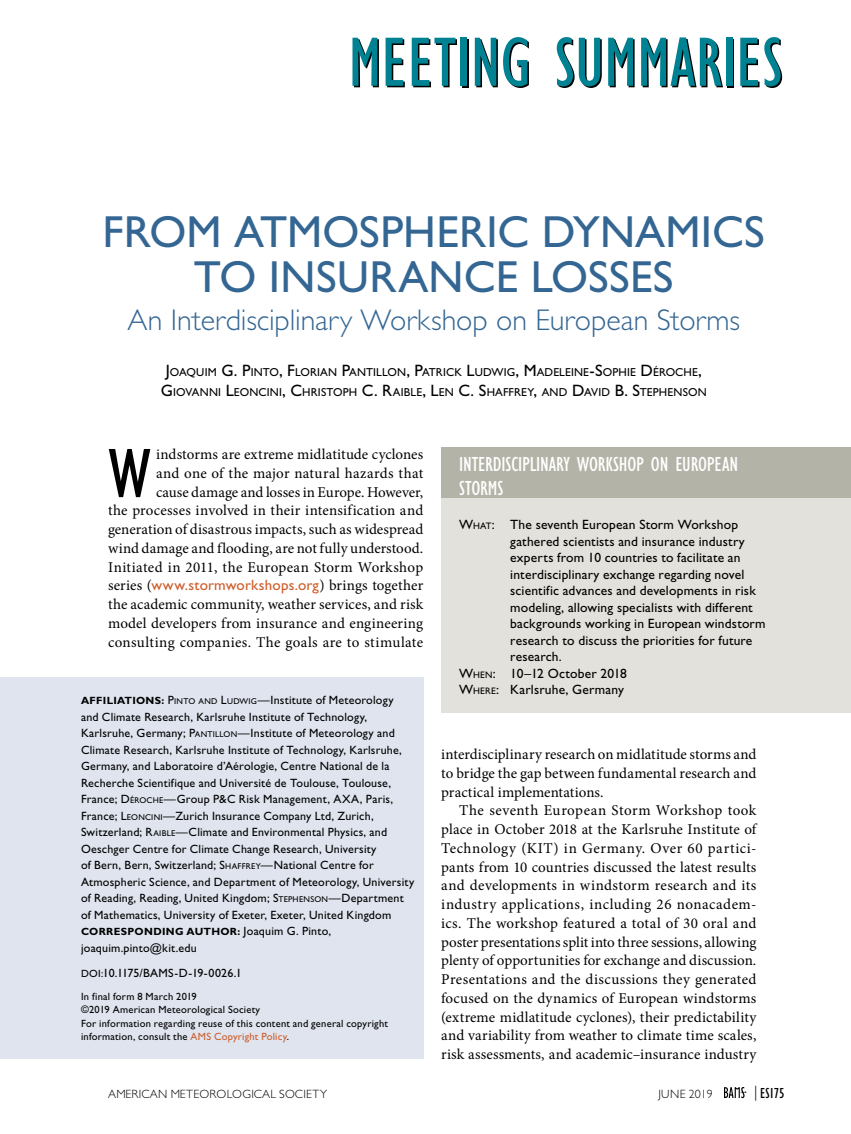
<style>
.page{position:relative;width:851px;height:1134px;background:#fff}
.page>*{position:absolute;margin:0;border:0;box-sizing:border-box;transform-origin:0 0}
.First_Paragraph_w_Dr{font:condensed 71.1px "Gill Sans Std";color:#000}
.Article_Title__Main{font:45px/45px "Gill Sans Std";color:#346693;text-align:center}
.Article_Title__Sub{font:300 30px "Gill Sans Std";color:#346693}
.Sidebar_Title__R_col{font:condensed 21px/24px "Gill Sans Std";letter-spacing:-.01em;color:#fff}
.Body_Text{font:15px/18.8px "Minion Pro";letter-spacing:.01em;color:#000;text-align:justify}
.First_Paragraph_w_Dr-2{font:15px/18.8px "Minion Pro";letter-spacing:.01em;color:#000;text-align:right}
.t1{font:condensed 15px "Gill Sans Std";letter-spacing:-.03em;color:#000}
.Sidebar_First_Paragr{font:13.5px/16.5px "Gill Sans Std";letter-spacing:.015em;color:#000}
.Affiliation_Correspo{font:12px/16.5px "Gill Sans Std";letter-spacing:.015em;color:#000}
.t2{font:300 12px "Gill Sans Std";letter-spacing:.025em;color:#000}
.e-mail{font:12px "Gill Sans Std";letter-spacing:.01em;color:#000}
.Authors{font:11.55px/19.5px "Gill Sans Std";letter-spacing:.01em;color:#000;text-align:center}
.info_box_-_In_Final{font:10.5px/13.5px "Gill Sans Std";letter-spacing:.02em;color:#000}
.In_Final_Form_Copyri{font:10.5px "Gill Sans Std";letter-spacing:.02em;color:#000}
.Affiliation_Correspo-2{font:700 10.5px "Gill Sans Std";letter-spacing:.03em;color:#000}
.s1{font-size:16.5px}
.s2{font-family:"Gill Sans Std";color:#cd5e2c}
.s3{font-weight:700;font-size:10.5px}
.s4{font-style:inherit}
.s5{font-size:8.4px}
.s6{font-weight:400;font-size:12px}
.s7{font-size:10.5px}
.s8{color:#cd5e2c}
.s9{font-size:9.45px}
.s10{font-weight:300;font-stretch:normal}
</style>
<div class="page">
<div style="left:441px;top:447px;width:409px;height:265px;background:#e2e1db"></div>
<div style="left:441px;top:447px;width:409px;height:51px;background:#b3b3a7"></div>
<div style="left:0;top:678px;width:423px;height:381px;background:#dfe4ee"></div>
<svg style="left:724px;top:1087px;width:22px;height:11px"></svg>
<div style="left:462px;top:39px;width:6px;height:48px;background:#008292"></div>
<svg style="left:727px;top:39px;width:6px;height:48px"></svg>
<svg style="left:352px;top:38px;width:27px;height:49px"></svg>
<svg style="left:385px;top:38px;width:20px;height:49px"></svg>
<svg style="left:412px;top:38px;width:45px;height:49px"></svg>
<div style="left:460px;top:38px;width:6px;height:48px;background:#008292"></div>
<svg style="left:475px;top:37px;width:54px;height:51px"></svg>
<svg style="left:556px;top:37px;width:45px;height:51px"></svg>
<svg style="left:608px;top:38px;width:26px;height:49px"></svg>
<svg style="left:641px;top:37px;width:82px;height:50px"></svg>
<div style="left:726px;top:38px;width:6px;height:48px;background:#008292"></div>
<svg style="left:740px;top:37px;width:42px;height:51px"></svg>
<p class="Article_Title__Main" style="left:103px;top:210px;width:663px">FROM ATMOSPHERIC DYNAMICS<br>TO INSURANCE LOSSES</p>
<p class="Article_Title__Sub" style="left:127px;top:303px;width:614px">An Interdisciplinary Workshop on European Storms</p>
<p class="Authors" style="left:161px;top:363px;width:547px"><span class="s1">J</span>OAQUIM <span class="s1">G. P</span>INTO<span class="s1">, F</span>LORIAN <span class="s1">P</span>ANTILLON<span class="s1">, P</span>ATRICK <span class="s1">L</span>UDWIG <span class="s1">, M</span>ADELEINE<span class="s1">-S</span>OPHIE <span class="s1">D</span> ÉROCHE<span class="s1">,<br>G</span>IOVANNI <span class="s1">L</span>EONCINI<span class="s1">, C</span>HRISTOPH <span class="s1">C. R</span>AIBLE<span class="s1">, L</span>EN <span class="s1">C. S</span>HAFFREY<span class="s1">,</span> AND <span class="s1">D</span>AVID <span class="s1">B. S</span>TEPHENSON</p>
<p class="First_Paragraph_w_Dr-2" style="left:108px;top:445px;width:317px">indstorms are extreme midlatitude cyclones<br>and one of the major natural hazards that<br>cause damage and losses in Europe. However,<br>the processes involved in their intensification and generation of disastrous impacts, such as widespread wind damage and flooding, are not fully understood.<br>Initiated in 2011, the European Storm Workshop series (<span class="s2">www.stormworkshops.org</span>) brings together the academic community, weather services, and risk model developers from insurance and engineering consulting companies. The goals are to stimulate</p>
<p class="First_Paragraph_w_Dr" style="left:108px;top:435px;width:44px">W</p>
<p class="Affiliation_Correspo" style="left:81px;top:692px;width:335px"><span class="s3">AFFILIATIONS:</span> <span class="s4">P</span><span class="s5">INTO AND</span> <span class="s4">L</span><span class="s5">UDWIG</span>—Institute of Meteorology and Climate Research, Karlsruhe Institute of Technology, Karlsruhe, Germany; <span class="s4">P</span><span class="s5">ANTILLON</span>—Institute of Meteorology and Climate Research, Karlsruhe Institute of Technology, Karlsruhe, Germany, and Laboratoire d’Aérologie, Centre National de la Recherche Scientifique and Université de Toulouse, Toulouse, France; <span class="s4">D</span> <span class="s5">ÉROCHE</span>—Group P&amp;C Risk Management, AXA, Paris, France<span class="s4">; L</span><span class="s5">EONCINI</span>—Zurich Insurance Company Ltd, Zurich, Switzerland<span class="s4">; R</span><span class="s5">AIBLE</span>—Climate and Environmental Physics, and Oeschger Centre for Climate Change Research, University<br>of Bern, Bern, Switzerland<span class="s4">; S</span><span class="s5">HAFF REY</span>—National Centre for Atmospheric Science, and Department of Meteorology, University of Reading, Reading, United Kingdom<span class="s4">; S</span><span class="s5">TEPHENSON</span>—Department of Mathematics, University of Exeter, Exeter, United Kingdom</p>
<p class="Affiliation_Correspo-2" style="left:81px;top:926px;width:251px">CORRESPONDING AUTHOR: <span class="s6">Joaquim G. Pinto,</span></p>
<p class="Affiliation_Correspo" style="left:81px;top:940px;width:117px">joaquim.pinto@kit.edu</p>
<p class="e-mail" style="left:81px;top:966px;width:162px"><span class="s7">DOI:</span>10.1175/BAMS-D-19-0026.1</p>
<p class="In_Final_Form_Copyri" style="left:81px;top:990px;width:117px">In final form 8 March 2019</p>
<p class="In_Final_Form_Copyri" style="left:81px;top:1004px;width:181px">©2019 American Meteorological Society</p>
<p class="info_box_-_In_Final" style="left:81px;top:1017px;width:308px">For information regarding reuse of this content and general copyright information, consult the <span class="s8">AMS Copyright Policy</span>.</p>
<p class="Sidebar_Title__R_col" style="left:459px;top:452px;width:280px">INTERDISCIPLINARY WORKSHOP ON EUROPEAN<br>STORMS</p>
<p class="Sidebar_First_Paragr" style="left:510px;top:517px;width:257px;text-indent:-51px"><span class="s4">W</span><span class="s9">HAT</span>: The seventh European Storm Workshop gathered scientists and insurance industry experts from 10 countries to facilitate an interdisciplinary exchange regarding novel scientific advances and developments in risk modeling, allowing specialists with different backgrounds working in European windstorm research to discuss the priorities for future research.</p>
<p class="Sidebar_First_Paragr" style="left:459px;top:665px;width:169px"><span class="s4">W</span><span class="s9">HEN</span>: 10–12 October 2018</p>
<p class="Sidebar_First_Paragr" style="left:459px;top:682px;width:166px"><span class="s4">W</span><span class="s9">HERE</span>: Karlsruhe, Germany</p>
<p class="First_Paragraph_w_Dr-2" style="left:441px;top:745px;width:317px;text-align:justify">interdisciplinary research on midlatitude storms and to bridge the gap between fundamental research and practical implementations.</p>
<p class="Body_Text" style="left:441px;top:801px;width:317px;text-indent:18px">The seventh European Storm Workshop took place in October 2018 at the Karlsruhe Institute of Technology (KIT) in Germany. Over 60 partici&shy;pants from 10 countries discussed the latest results and developments in windstorm research and its industry applications, including 26 nonacadem&shy;ics. The workshop featured a total of 30 oral and poster presentations split into three sessions, allowing plenty of opportunities for exchange and discussion.<br>Presentations and the discussions they generated focused on the dynamics of European windstorms (extreme midlatitude cyclones), their predictability and variability from weather to climate time scales, risk assessments, and academic–insurance industry</p>
<p class="t2" style="left:108px;top:1087px;width:220px">AMERICAN METEOROLOGICAL SOCIETY</p>
<p class="t2" style="left:658px;top:1087px;width:56px">JUNE 2019</p>
<p class="t1" style="left:754px;top:1085px;width:32px"><span class="s10">|</span> ES175</p>
</div>
